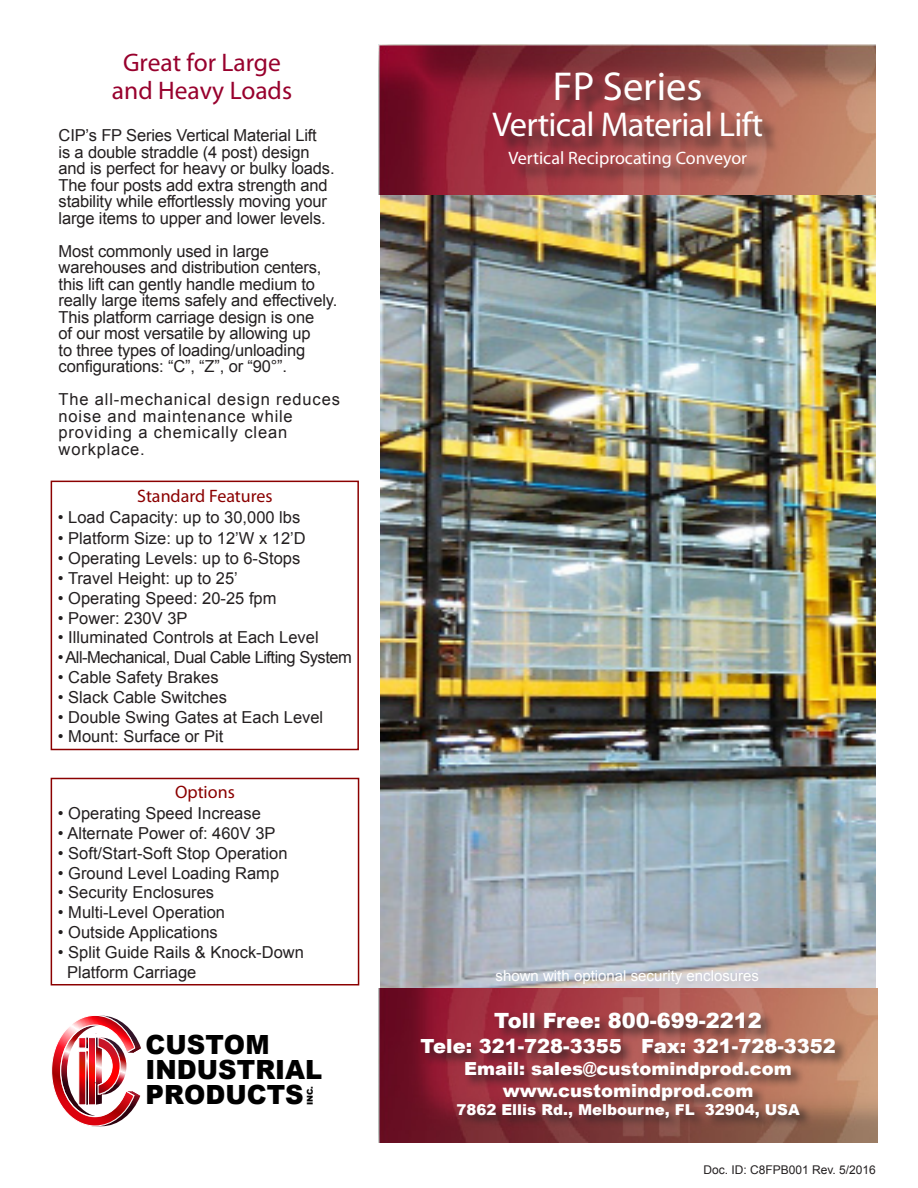
<style>
.page{position:relative;width:918px;height:1188px;background:#fff}
.page>*{position:absolute;margin:0;border:0;box-sizing:border-box;transform-origin:0 0}
.t1{font:40.5px "Myriad Pro";color:#fff}
.t2{font:34.5px "Myriad Pro";letter-spacing:-.02em;color:#fff}
.t3{font:900 26.4px/25.2px "Arial";color:#000}
.t4{font:25.5px/28.5px "Myriad Pro";color:#98012d;text-align:center}
.t5{font:900 21px "Arial";color:#fff}
.t6{font:900 19.5px "Arial";color:#fff}
.t7{font:900 18px "Arial";color:#fff}
.t8{font:18px "Myriad Pro";color:#fff}
.t9{font:18px "Myriad Pro";color:#8b0000}
.t10{font:16.5px/16.5px "Arial";color:#231f20}
.t11{font:16.5px/16.5px "Arial";letter-spacing:.05em;color:#231f20}
.t12{font:16.5px "Arial";letter-spacing:-.03em;color:#231f20}
.t13{font:15px "Arial";color:#fff}
.t14{font:900 15px "Arial";color:#fff}
.t15{font:12px "Arial";color:#231f20}
.t16{font:900 7.95px "Arial";color:#000}
</style>
<div class="page">
<div style="left:51px;top:481px;width:308px;height:269px;border:2px solid #8b0000"></div>
<img style="left:380px;top:195px;width:496px;height:793px">
<img style="left:378px;top:44px;width:498px;height:151px">
<div style="left:51px;top:778px;width:308px;height:207px;border:2px solid #8b0000"></div>
<img style="left:378px;top:988px;width:500px;height:155px">
<div style="left:418px;top:1011px;width:431px;height:120px;background:#231f20;opacity:.75"></div>
<div style="left:495px;top:74px;width:285px;height:112px;background:#231f20;opacity:.75"></div>
<img style="left:51px;top:1015px;width:90px;height:112px">
<p class="t4" style="left:112px;top:47px;width:182px">Great for Large and Heavy Loads</p>
<p class="t10" style="left:59px;top:128px;width:278px">CIP’s FP Series Vertical Material Lift<br>is a double straddle (4 post) design and is perfect for heavy or bulky loads.<br>The four posts add extra strength and stability while effortlessly moving your large items to upper and lower levels.</p>
<p class="t10" style="left:59px;top:243px;width:280px">Most commonly used in large warehouses and distribution centers, this lift can gently handle medium to really large items safely and effectively.<br>This platform carriage design is one<br>of our most versatile by allowing up<br>to three types of loading/unloading configurations: “C”, “Z”, or “90°”.</p>
<p class="t11" style="left:59px;top:392px;width:283px">The all-mechanical design reduces noise and maintenance while providing a chemically clean workplace.</p>
<p class="t9" style="left:137px;top:485px;width:137px">Standard Features</p>
<p class="t10" style="left:58px;top:509px;width:244px">• Load Capacity: up to 30,000 lbs</p>
<p class="t10" style="left:58px;top:530px;width:249px">• Platform Size: up to 12’W x 12’D</p>
<p class="t10" style="left:58px;top:550px;width:244px">• Operating Levels: up to 6-Stops</p>
<p class="t10" style="left:58px;top:570px;width:182px">• Travel Height: up to 25’</p>
<p class="t10" style="left:58px;top:590px;width:220px">• Operating Speed: 20-25 fpm</p>
<p class="t10" style="left:58px;top:610px;width:131px">• Power: 230V 3P</p>
<p class="t10" style="left:58px;top:629px;width:262px">• Illuminated Controls at Each Level</p>
<p class="t12" style="left:58px;top:647px;width:295px">• All-Mechanical, Dual Cable Lifting System</p>
<p class="t10" style="left:58px;top:669px;width:162px">• Cable Safety Brakes</p>
<p class="t10" style="left:58px;top:689px;width:170px">• Slack Cable Switches</p>
<p class="t10" style="left:58px;top:709px;width:267px">• Double Swing Gates at Each Level</p>
<p class="t10" style="left:58px;top:728px;width:167px">• Mount: Surface or Pit</p>
<p class="t1" style="left:553px;top:61px;width:151px">FP Series</p>
<p class="t2" style="left:492px;top:103px;width:272px">Vertical Material Lift</p>
<p class="t8" style="left:508px;top:147px;width:240px">Vertical Reciprocating Conveyor</p>
<p class="t9" style="left:175px;top:781px;width:61px">Options</p>
<p class="t10" style="left:58px;top:805px;width:204px">• Operating Speed Increase</p>
<p class="t10" style="left:58px;top:825px;width:219px">• Alternate Power of: 460V 3P</p>
<p class="t10" style="left:58px;top:845px;width:231px">• Soft/Start-Soft Stop Operation</p>
<p class="t10" style="left:58px;top:865px;width:223px">• Ground Level Loading Ramp</p>
<p class="t10" style="left:58px;top:884px;width:158px">• Security Enclosures</p>
<p class="t10" style="left:58px;top:904px;width:169px">• Multi-Level Operation</p>
<p class="t10" style="left:58px;top:924px;width:161px">• Outside Applications</p>
<p class="t10" style="left:58px;top:944px;width:248px">• Split Guide Rails &amp; Knock-Down</p>
<p class="t10" style="left:67px;top:964px;width:131px">Platform Carriage</p>
<p class="t13" style="left:496px;top:966px;width:265px">shown with optional security enclosures</p>
<p class="t5" style="left:494px;top:1005px;width:269px">Toll Free: 800-699-2212</p>
<p class="t6" style="left:420px;top:1032px;width:417px">Tele: 321-728-3355 Fax: 321-728-3352</p>
<p class="t7" style="left:464px;top:1055px;width:329px">Email: sales@customindprod.com</p>
<p class="t7" style="left:503px;top:1077px;width:252px">www.customindprod.com</p>
<p class="t14" style="left:456px;top:1098px;width:345px">7862 Ellis Rd., Melbourne, FL 32904, USA</p>
<p class="t3" style="left:146px;top:1031px;width:178px">CUSTOM<br>INDUSTRIAL<br>PRODUCTS</p>
<p class="t16" style="left:304px;top:1105px;width:21px;rotate:-90deg">INC.</p>
<p class="t15" style="left:703px;top:1162px;width:174px">Doc. ID: C8FPB001 Rev. 5/2016</p>
</div>
